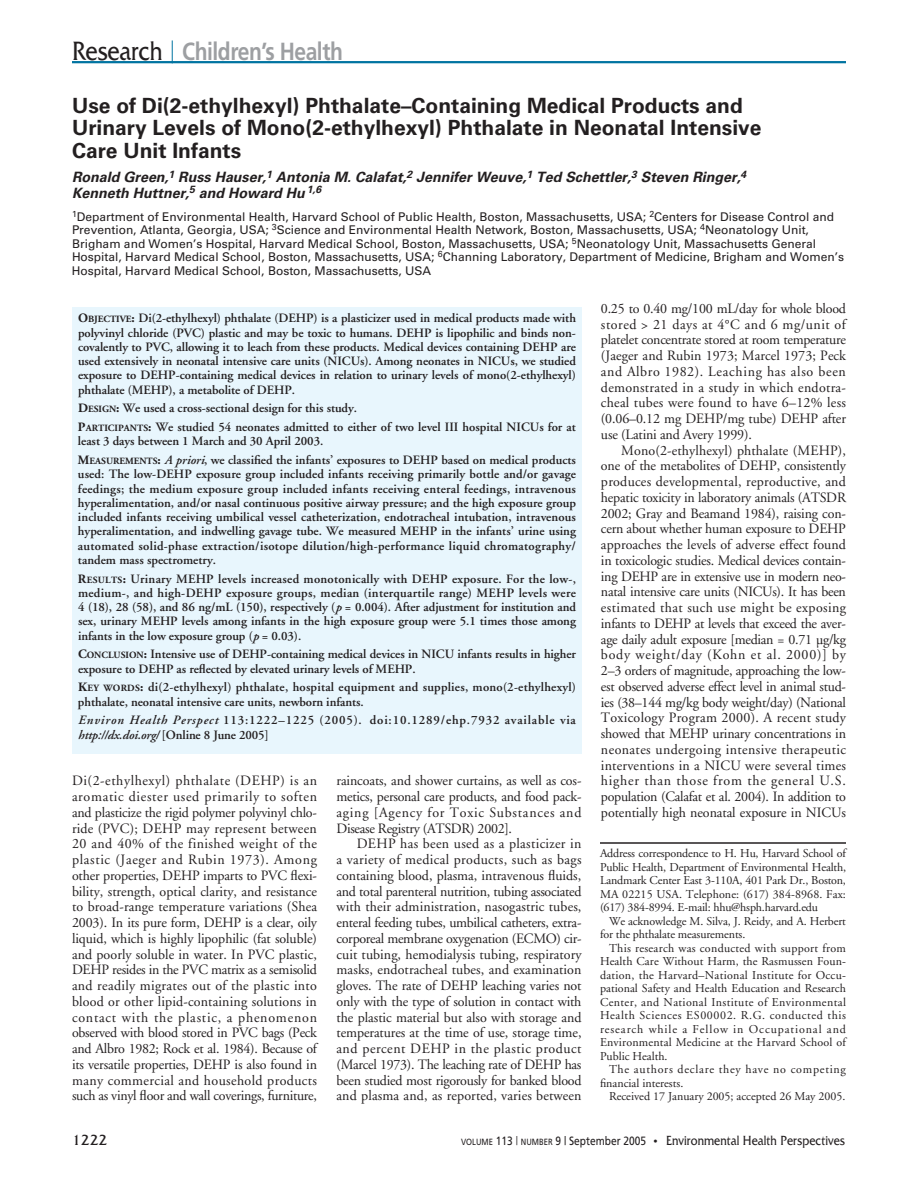
<style>
.page{position:relative;width:918px;height:1188px;background:#fff}
.page>*{position:absolute;margin:0;border:0;box-sizing:border-box;transform-origin:0 0}
.t1{font:700 24.75px "Frutiger";letter-spacing:-.02em;color:#9d9fa2;scale:.85 1}
.t2{font:700 21px/22.5px "Univers";color:#231f20}
.t3{font:15px "Friz Quadrata IT Cby BT";color:#231f20}
.t4{font:14.25px/15.8px "Adobe Garamond";letter-spacing:-.01em;color:#231f20;text-align:justify}
.t5{font:italic 700 14.25px/15.8px "Univers";color:#231f20}
.t6{font:13.5px "Friz Quadrata IT Cby BT";color:#231f20;scale:.85 1}
.t7{font:600 12.75px/14.2px "Adobe Garamond";letter-spacing:-.005em;color:#231f20;text-align:justify}
.t8{font:600 12.75px/14.2px "Adobe Garamond";letter-spacing:.015em;color:#231f20}
.t9{font:600 12.75px/14.2px "Adobe Garamond";letter-spacing:.065em;color:#231f20}
.t10{font:12px/13.5px "Adobe Garamond";color:#231f20;text-align:justify}
.t11{font:12px/13.5px "Univers";color:#231f20}
.t12{font:12px/13.5px "Adobe Garamond";letter-spacing:.06em;color:#231f20}
.s1{font-family:"Friz Quadrata IT Cby BT";font-weight:400;font-size:27px;color:#231f20}
.s2{font-weight:300;font-size:30px;color:#0074a1}
.s3{font-weight:700}
.s4{font-weight:700;font-size:9.6px}
.s5{font-style:italic}
.s6{font-family:"Frutiger";font-size:9px}
.s7{font-family:"Frutiger";font-size:12px}
.s8{font-family:"Frutiger";font-weight:300;font-size:12px}
.s9{font-size:10.5px}
</style>
<div class="page">
<hr style="left:72px;top:61px;width:774px;height:2px;background:#0074a1">
<hr style="left:600px;top:842px;width:246px;height:2px;background:#231f20">
<div style="left:72px;top:307px;width:510px;height:447px;background:#e8f6fd"></div>
<h1 class="t1" style="left:72px;top:41px;width:320px"><span class="s1">Research</span> <span class="s2">|</span> Children’s Health</h1>
<h2 class="t2" style="left:72px;top:96px;width:691px">Use of Di(2-ethylhexyl) Phthalate–Containing Medical Products and<br>Urinary Levels of Mono(2-ethylhexyl) Phthalate in Neonatal Intensive<br>Care Unit Infants</h2>
<p class="t5" style="left:72px;top:171px;width:678px">Ronald Green,<sup>1</sup> Russ Hauser,<sup>1</sup> Antonia M. Calafat,<sup>2</sup> Jennifer Weuve,<sup>1</sup> Ted Schettler,<sup>3</sup> Steven Ringer,<sup>4<br></sup>Kenneth Huttner,<sup>5</sup> and Howard Hu<sup>1,6</sup></p>
<p class="t11" style="left:72px;top:211px;width:774px"><sup>1</sup>Department of Environmental Health, Harvard School of Public Health, Boston, Massachusetts, USA; <sup>2</sup>Centers for Disease Control and Prevention, Atlanta, Georgia, USA; <sup>3</sup>Science and Environmental Health Network, Boston, Massachusetts, USA; <sup>4</sup>Neonatology Unit, Brigham and Women’s Hospital, Harvard Medical School, Boston, Massachusetts, USA; <sup>5</sup>Neonatology Unit, Massachusetts General Hospital, Harvard Medical School, Boston, Massachusetts, USA; <sup>6</sup>Channing Laboratory, Department of Medicine, Brigham and Women’s Hospital, Harvard Medical School, Boston, Massachusetts, USA</p>
<p class="t7" style="left:78px;top:312px;width:500px"><span class="s3">O</span><span class="s4">BJECTIVE</span><span class="s3">:</span> Di(2-ethylhexyl) phthalate (DEHP) is a plasticizer used in medical products made with polyvinyl chloride (PVC) plastic and may be toxic to humans. DEHP is lipophilic and binds non&shy;covalently to PVC, allowing it to leach from these products. Medical devices containing DEHP are used extensively in neonatal intensive care units (NICUs). Among neonates in NICUs, we studied exposure to DEHP-containing medical devices in relation to urinary levels of mono(2-ethylhexyl) phthalate (MEHP), a metabolite of DEHP.</p>
<p class="t7" style="left:78px;top:400px;width:500px;line-height:18.8px"><span class="s3">D</span><span class="s4">ESIGN</span><span class="s3">:</span> We used a cross-sectional design for this study.<br><span class="s3">P</span><span class="s4">ARTICIPANTS</span><span class="s3">:</span> We studied 54 neonates admitted to either of two level III hospital NICUs for at</p>
<p class="t7" style="left:78px;top:433px;width:500px;line-height:18.8px">least 3 days between 1 March and 30 April 2003.<br><span class="s3">M</span><span class="s4">EASUREMENTS</span><span class="s3">:</span> <span class="s5">A priori</span>, we classified the infants’ exposures to DEHP based on medical products</p>
<p class="t7" style="left:78px;top:468px;width:500px">used: The low-DEHP exposure group included infants receiving primarily bottle and/or gavage feedings; the medium exposure group included infants receiving enteral feedings, intravenous hyperalimentation, and/or nasal continuous positive airway pressure; and the high exposure group included infants receiving umbilical vessel catheterization, endotracheal intubation, intravenous hyperalimentation, and indwelling gavage tube. We measured MEHP in the infants’ urine using automated solid-phase extraction/isotope dilution/high-performance liquid chromatography/ tandem mass spectrometry.</p>
<p class="t7" style="left:78px;top:573px;width:500px"><span class="s3">R</span><span class="s4">ESULTS</span><span class="s3">:</span> Urinary MEHP levels increased monotonically with DEHP exposure. For the low-, medium-, and high-DEHP exposure groups, median (interquartile range) MEHP levels were 4 (18), 28 (58), and 86 ng/mL (150), respectively (<span class="s5">p</span> = 0.004). After adjustment for institution and sex, urinary MEHP levels among infants in the high exposure group were 5.1 times those among infants in the low exposure group (<span class="s5">p</span> = 0.03).</p>
<p class="t7" style="left:78px;top:648px;width:500px"><span class="s3">C</span><span class="s4">ONCLUSION</span><span class="s3">:</span> Intensive use of DEHP-containing medical devices in NICU infants results in higher exposure to DEHP as reflected by elevated urinary levels of MEHP.</p>
<p class="t8" style="left:78px;top:681px;width:499px"><span class="s3">K</span><span class="s4">EY WORDS</span><span class="s3">:</span> di(2-ethylhexyl) phthalate, hospital equipment and supplies, mono(2-ethylhexyl) phthalate, neonatal intensive care units, newborn infants.</p>
<p class="t9" style="left:78px;top:714px;width:499px"><span class="s5">Environ Health Perspect</span> 113:1222–1225 (2005). doi:10.1289/ehp.7932 available via <span class="s5">http://dx.doi.org/</span> [Online 8 June 2005]</p>
<p class="t4" style="left:601px;top:302px;width:247px">0.25 to 0.40 mg/100 mL/day for whole blood stored &gt; 21 days at 4°C and 6 mg/unit of platelet concentrate stored at room temperature (Jaeger and Rubin 1973; Marcel 1973; Peck and Albro 1982). Leaching has also been demonstrated in a study in which endotra&shy;cheal tubes were found to have 6–12% less (0.06–0.12 mg DEHP/mg tube) DEHP after use (Latini and Avery 1999).</p>
<p class="t4" style="left:601px;top:443px;width:247px;text-indent:20px">Mono(2-ethylhexyl) phthalate (MEHP), one of the metabolites of DEHP, consistently produces developmental, reproductive, and hepatic toxicity in laboratory animals (ATSDR 2002; Gray and Beamand 1984), raising con&shy;cern about whether human exposure to DEHP approaches the levels of adverse effect found in toxicologic studies. Medical devices contain&shy;ing DEHP are in extensive use in modern neo&shy;natal intensive care units (NICUs). It has been estimated that such use might be exposing infants to DEHP at levels that exceed the aver&shy;age daily adult exposure [median = 0.71 µg/kg body weight/day (Kohn et al. 2000)] by 2–3 orders of magnitude, approaching the low&shy;est observed adverse effect level in animal stud&shy;ies (38–144 mg/kg body weight/day) (National Toxicology Program 2000). A recent study showed that MEHP urinary concentrations in neonates undergoing intensive therapeutic interventions in a NICU were several times higher than those from the general U.S. population (Calafat et al. 2004). In addition to potentially high neonatal exposure in NICUs</p>
<p class="t10" style="left:600px;top:848px;width:248px">Address correspondence to H. Hu, Harvard School of Public Health, Department of Environmental Health, Landmark Center East 3-110A, 401 Park Dr., Boston, MA 02215 USA. Telephone: (617) 384-8968. Fax: (617) 384-8994. E-mail: hhu@hsph.harvard.edu</p>
<p class="t10" style="left:600px;top:915px;width:247px;text-indent:9px">We acknowledge M. Silva, J. Reidy, and A. Herbert for the phthalate measurements.</p>
<p class="t10" style="left:600px;top:942px;width:248px;text-indent:9px">This research was conducted with support from Health Care Without Harm, the Rasmussen Foun&shy;dation, the Harvard–National Institute for Occu&shy;pational Safety and Health Education and Research Center, and National Institute of Environmental Health Sciences ES00002. R.G. conducted this research while a Fellow in Occupational and Environmental Medicine at the Harvard School of Public Health.</p>
<p class="t12" style="left:600px;top:1064px;width:248px;text-indent:9px">The authors declare they have no competing financial interests.</p>
<p class="t10" style="left:609px;top:1091px;width:238px">Received 17 January 2005; accepted 26 May 2005.</p>
<p class="t4" style="left:72px;top:774px;width:247px">Di(2-ethylhexyl) phthalate (DEHP) is an aromatic diester used primarily to soften and plasticize the rigid polymer polyvinyl chlo&shy;ride (PVC); DEHP may represent between 20 and 40% of the finished weight of the plastic (Jaeger and Rubin 1973). Among other properties, DEHP imparts to PVC flexi&shy;bility, strength, optical clarity, and resistance to broad-range temperature variations (Shea 2003). In its pure form, DEHP is a clear, oily liquid, which is highly lipophilic (fat soluble) and poorly soluble in water. In PVC plastic, DEHP resides in the PVC matrix as a semisolid and readily migrates out of the plastic into blood or other lipid-containing solutions in contact with the plastic, a phenomenon observed with blood stored in PVC bags (Peck and Albro 1982; Rock et al. 1984). Because of its versatile properties, DEHP is also found in many commercial and household products such as vinyl floor and wall coverings, furniture,</p>
<p class="t4" style="left:336px;top:774px;width:247px">raincoats, and shower curtains, as well as cos&shy;metics, personal care products, and food pack&shy;aging [Agency for Toxic Substances and Disease Registry (ATSDR) 2002].</p>
<p class="t4" style="left:336px;top:837px;width:247px;text-indent:20px">DEHP has been used as a plasticizer in a variety of medical products, such as bags containing blood, plasma, intravenous fluids, and total parenteral nutrition, tubing associated with their administration, nasogastric tubes, enteral feeding tubes, umbilical catheters, extra&shy;corporeal membrane oxygenation (ECMO) cir&shy;cuit tubing, hemodialysis tubing, respiratory masks, endotracheal tubes, and examination gloves. The rate of DEHP leaching varies not only with the type of solution in contact with the plastic material but also with storage and temperatures at the time of use, storage time, and percent DEHP in the plastic product (Marcel 1973). The leaching rate of DEHP has been studied most rigorously for banked blood and plasma and, as reported, varies between</p>
<p class="t3" style="left:72px;top:1135px;width:37px">1222</p>
<p class="t6" style="left:461px;top:1136px;width:453px"><span class="s6">VOLUME</span> <span class="s7">113</span> <span class="s8">|</span> <span class="s6">NUMBER</span> <span class="s7">9 | September 2005</span> <span class="s9">•</span> Environmental Health Perspectives</p>
</div>
